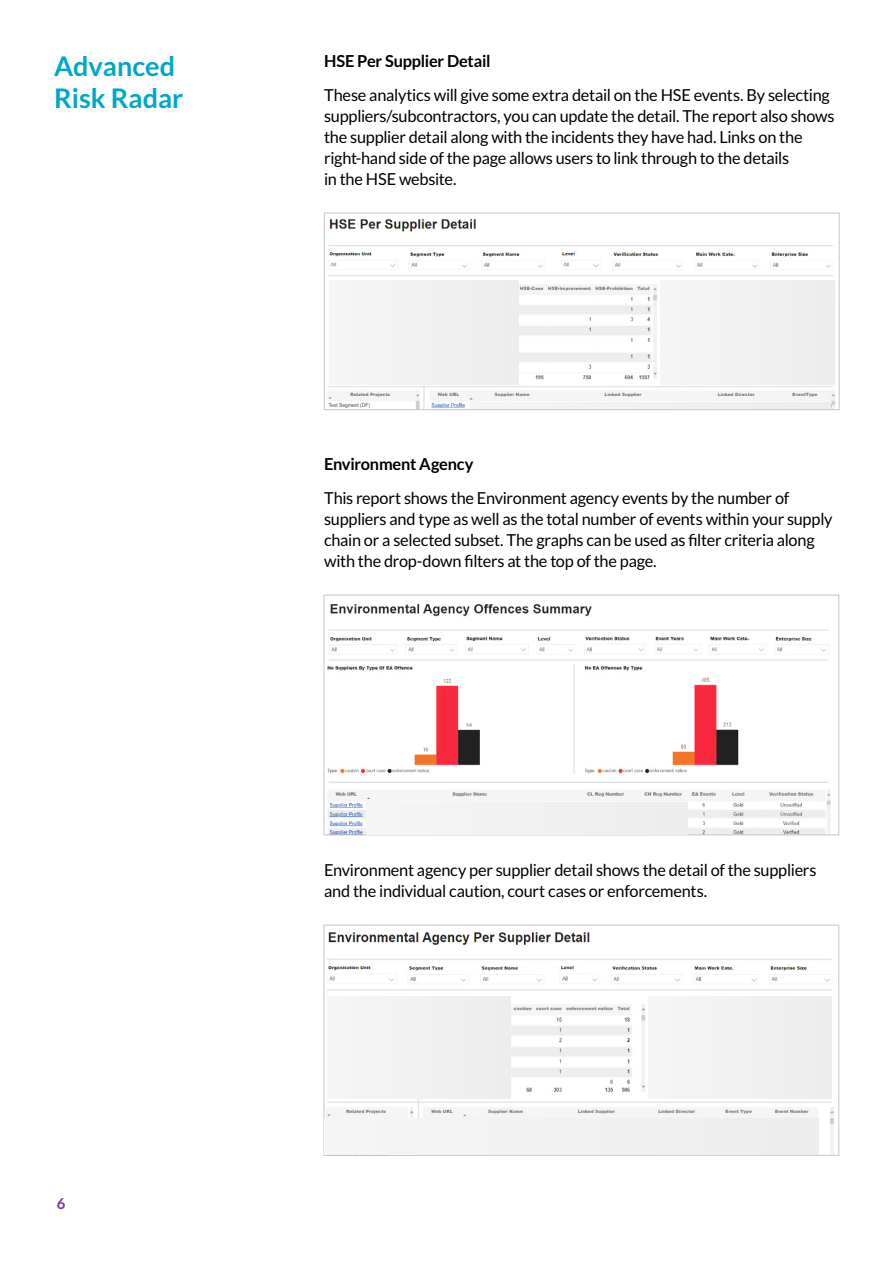
<style>
.page{position:relative;width:893px;height:1263px;background:#fff}
.page>*{position:absolute;margin:0;border:0;box-sizing:border-box;transform-origin:0 0}
.t1{font:700 27px/32.4px "Lato";color:#00a7c7}
.t2{font:16.5px/21px "Lato";letter-spacing:-.015em;color:#000}
.t3{font:700 16.5px "Lato";letter-spacing:-.01em;color:#000}
.t4{font:700 15px "Lato";color:#8031a7}
</style>
<div class="page">
<img style="left:327px;top:604px;width:504px;height:229px">
<img style="left:326px;top:932px;width:508px;height:221px">
<img style="left:327px;top:218px;width:509px;height:190px">
<div style="left:324px;top:213px;width:515px;height:197px;border:1px solid #c6c6c6"></div>
<div style="left:329px;top:280px;width:190px;height:104px;background:#f1f1f1"></div>
<div style="left:661px;top:280px;width:174px;height:104px;background:#f1f1f1"></div>
<div style="left:469px;top:402px;width:362px;height:7px;background:#f1f1f1"></div>
<div style="left:367px;top:802px;width:321px;height:33px;background:#f1f1f1"></div>
<div style="left:327px;top:996px;width:184px;height:102px;background:#f1f1f1"></div>
<div style="left:648px;top:996px;width:184px;height:102px;background:#f1f1f1"></div>
<div style="left:324px;top:1118px;width:495px;height:37px;background:#f1f1f1"></div>
<h1 class="t1" style="left:54px;top:49px;width:131px">Advanced<br>Risk Radar</h1>
<p class="t4" style="left:57px;top:1195px;width:10px">6</p>
<p class="t3" style="left:324px;top:52px;width:168px">HSE Per Supplier Detail</p>
<p class="t2" style="left:324px;top:84px;width:512px">These analytics will give some extra detail on the HSE events. By selecting suppliers/subcontractors, you can update the detail. The report also shows the supplier detail along with the incidents they have had. Links on the right-hand side of the page allows users to link through to the details<br>in the HSE website.</p>
<p class="t3" style="left:324px;top:455px;width:151px">Environment Agency</p>
<p class="t2" style="left:324px;top:487px;width:510px">This report shows the Environment agency events by the number of suppliers and type as well as the total number of events within your supply chain or a selected subset. The graphs can be used as filter criteria along with the drop-down filters at the top of the page.</p>
<p class="t2" style="left:324px;top:859px;width:494px">Environment agency per supplier detail shows the detail of the suppliers and the individual caution, court cases or enforcements.</p>
</div>
